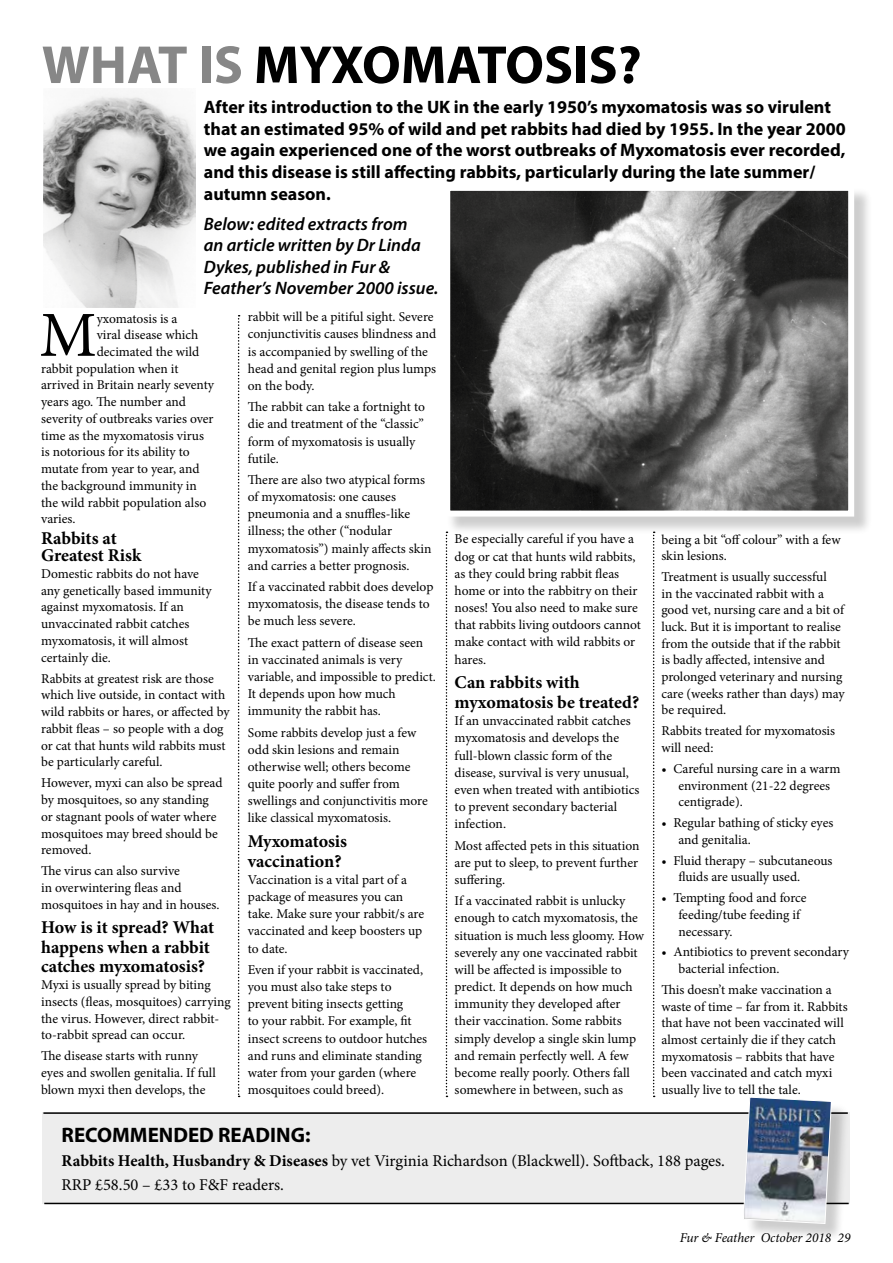
<style>
.page{position:relative;width:893px;height:1263px;background:#fff}
.page>*{position:absolute;margin:0;border:0;box-sizing:border-box;transform-origin:0 0}
.t1{font:64.2px "Minion Pro";color:#000}
.t2{font:700 54px "Myriad Pro";color:#000}
.t3{font:700 21px "Myriad Pro";color:#000}
.t4{font:700 18px/21.6px "Myriad Pro";color:#000}
.t5{font:700 18px/19.8px "Minion Pro";letter-spacing:-.005em;color:#000}
.t6{font:italic 600 18px/21.6px "Myriad Pro";color:#000}
.t7{font:16.5px/24px "Minion Pro";color:#000}
.t8{font:13.5px/17.1px "Minion Pro";color:#000}
.t9{font:italic 13.5px "Minion Pro";letter-spacing:-.005em;color:#000}
.s1{color:#878787}
.s2{font-weight:700}
</style>
<div class="page">
<div style="left:43px;top:1112px;width:807px;height:92px;background:#ededed"></div>
<div style="left:446px;top:187px;width:427px;height:348px;background:#000;opacity:.2"></div>
<img style="left:451px;top:192px;width:396px;height:318px">
<div style="left:444px;top:185px;width:410px;height:332px;border:6px solid #fff"></div>
<img style="left:43px;top:94px;width:152px;height:214px">
<hr style="left:43px;top:1112px;width:805px;height:2px;background:#000">
<hr style="left:44px;top:1203px;width:805px;height:1px;background:#000">
<div style="left:746px;top:1099px;width:104px;height:143px;background:#000;opacity:.2"></div>
<img style="left:743px;top:1097px;width:89px;height:127px">
<svg style="left:238px;top:315px;width:2px;height:782px"></svg>
<svg style="left:446px;top:531px;width:1px;height:566px"></svg>
<svg style="left:653px;top:531px;width:2px;height:566px"></svg>
<h2 class="t2" style="left:42px;top:30px;width:601px"><span class="s1">WHAT IS</span> MYXOMATOSIS?</h2>
<p class="t4" style="left:204px;top:96px;width:643px">After its introduction to the UK in the early 1950’s myxomatosis was so virulent that an estimated 95% of wild and pet rabbits had died by 1955. In the year 2000 we again experienced one of the worst outbreaks of Myxomatosis ever recorded, and this disease is still affecting rabbits, particularly during the late summer/ autumn season.</p>
<h3 class="t6" style="left:204px;top:212px;width:236px">Below: edited extracts from<br>an article written by Dr Linda<br>Dykes, published in Fur &amp;<br>Feather’s November 2000 issue.</h3>
<h1 class="t1" style="left:39px;top:292px;width:59px">M</h1>
<p class="t8" style="left:97px;top:310px;width:82px">yxomatosis is a</p>
<p class="t8" style="left:248px;top:308px;width:190px">rabbit will be a pitiful sight. Severe conjunctivitis causes blindness and is accompanied by swelling of the head and genital region plus lumps on the body.</p>
<p class="t8" style="left:248px;top:398px;width:179px">The rabbit can take a fortnight to die and treatment of the “classic” form of myxomatosis is usually futile.</p>
<p class="t8" style="left:248px;top:471px;width:185px">There are also two atypical forms of myxomatosis: one causes pneumonia and a snuffles-like illness; the other (“nodular myxomatosis”) mainly affects skin and carries a better prognosis.</p>
<p class="t8" style="left:248px;top:578px;width:187px">If a vaccinated rabbit does develop myxomatosis, the disease tends to be much less severe.</p>
<p class="t8" style="left:248px;top:634px;width:190px">The exact pattern of disease seen in vaccinated animals is very variable, and impossible to predict.<br>It depends upon how much immunity the rabbit has.</p>
<p class="t8" style="left:248px;top:724px;width:181px">Some rabbits develop just a few odd skin lesions and remain otherwise well; others become quite poorly and suffer from swellings and conjunctivitis more like classical myxomatosis.</p>
<h3 class="t5" style="left:248px;top:831px;width:101px">Myxomatosis vaccination?</h3>
<p class="t8" style="left:248px;top:871px;width:178px">Vaccination is a vital part of a package of measures you can take. Make sure your rabbit/s are vaccinated and keep boosters up to date.</p>
<p class="t8" style="left:248px;top:961px;width:181px">Even if your rabbit is vaccinated, you must also take steps to prevent biting insects getting<br>to your rabbit. For example, fit insect screens to outdoor hutches and runs and eliminate standing water from your garden (where mosquitoes could breed).</p>
<p class="t8" style="left:97px;top:326px;width:103px">viral disease which</p>
<p class="t8" style="left:97px;top:343px;width:104px">decimated the wild</p>
<p class="t8" style="left:41px;top:360px;width:139px">rabbit population when it</p>
<p class="t8" style="left:41px;top:376px;width:174px">arrived in Britain nearly seventy</p>
<p class="t8" style="left:41px;top:393px;width:146px">years ago. The number and</p>
<p class="t8" style="left:41px;top:410px;width:174px">severity of outbreaks varies over</p>
<p class="t8" style="left:41px;top:427px;width:164px">time as the myxomatosis virus</p>
<p class="t8" style="left:41px;top:443px;width:150px">is notorious for its ability to</p>
<p class="t8" style="left:41px;top:460px;width:160px">mutate from year to year, and</p>
<p class="t8" style="left:41px;top:477px;width:157px">the background immunity in</p>
<p class="t8" style="left:41px;top:494px;width:167px">the wild rabbit population also</p>
<p class="t8" style="left:41px;top:511px;width:36px">varies.</p>
<h3 class="t5" style="left:41px;top:530px;width:102px;line-height:16.8px">Rabbits at<br>Greatest Risk</h3>
<p class="t8" style="left:41px;top:565px;width:172px">Domestic rabbits do not have any genetically based immunity against myxomatosis. If an unvaccinated rabbit catches myxomatosis, it will almost certainly die.</p>
<p class="t8" style="left:41px;top:670px;width:190px">Rabbits at greatest risk are those which live outside, in contact with wild rabbits or hares, or affected by rabbit fleas – so people with a dog or cat that hunts wild rabbits must be particularly careful.</p>
<p class="t8" style="left:41px;top:775px;width:183px">However, myxi can also be spread by mosquitoes, so any standing or stagnant pools of water where mosquitoes may breed should be removed.</p>
<p class="t8" style="left:41px;top:863px;width:180px">The virus can also survive<br>in overwintering fleas and mosquitoes in hay and in houses.</p>
<h3 class="t5" style="left:41px;top:917px;width:175px">How is it spread? What happens when a rabbit catches myxomatosis?</h3>
<p class="t8" style="left:41px;top:976px;width:191px">Myxi is usually spread by biting insects (fleas, mosquitoes) carrying the virus. However, direct rabbit&shy;to-rabbit spread can occur.</p>
<p class="t8" style="left:41px;top:1048px;width:176px">The disease starts with runny eyes and swollen genitalia. If full blown myxi then develops, the</p>
<p class="t8" style="left:455px;top:531px;width:188px">Be especially careful if you have a dog or cat that hunts wild rabbits, as they could bring rabbit fleas home or into the rabbitry on their noses! You also need to make sure that rabbits living outdoors cannot make contact with wild rabbits or hares.</p>
<h3 class="t5" style="left:455px;top:672px;width:186px">Can rabbits with myxomatosis be treated?</h3>
<p class="t8" style="left:455px;top:712px;width:186px">If an unvaccinated rabbit catches myxomatosis and develops the full-blown classic form of the disease, survival is very unusual, even when treated with antibiotics to prevent secondary bacterial infection.</p>
<p class="t8" style="left:455px;top:837px;width:186px;text-align:justify">Most affected pets in this situation are put to sleep, to prevent further suffering.</p>
<p class="t8" style="left:455px;top:892px;width:191px">If a vaccinated rabbit is unlucky enough to catch myxomatosis, the situation is much less gloomy. How severely any one vaccinated rabbit will be affected is impossible to predict. It depends on how much immunity they developed after their vaccination. Some rabbits simply develop a single skin lump and remain perfectly well. A few become really poorly. Others fall somewhere in between, such as</p>
<p class="t8" style="left:661px;top:531px;width:181px;line-height:16.6px">being a bit “off colour” with a few skin lesions.</p>
<p class="t8" style="left:661px;top:568px;width:185px;line-height:16.6px">Treatment is usually successful<br>in the vaccinated rabbit with a good vet, nursing care and a bit of luck. But it is important to realise from the outside that if the rabbit is badly affected, intensive and prolonged veterinary and nursing care (weeks rather than days) may be required.</p>
<p class="t8" style="left:661px;top:723px;width:175px;line-height:16.6px">Rabbits treated for myxomatosis will need:</p>
<p class="t8" style="left:678px;top:760px;width:164px;line-height:16.6px;text-indent:-17px">• Careful nursing care in a warm environment (21-22 degrees centigrade).</p>
<p class="t8" style="left:678px;top:814px;width:156px;line-height:16.6px;text-indent:-17px">• Regular bathing of sticky eyes and genitalia.</p>
<p class="t8" style="left:678px;top:852px;width:156px;line-height:16.6px;text-indent:-17px">• Fluid therapy – subcutaneous fluids are usually used.</p>
<p class="t8" style="left:678px;top:890px;width:130px;line-height:16.6px;text-indent:-17px">• Tempting food and force feeding/tube feeding if necessary.</p>
<p class="t8" style="left:678px;top:944px;width:172px;line-height:16.6px;text-indent:-17px">• Antibiotics to prevent secondary bacterial infection.</p>
<p class="t8" style="left:661px;top:981px;width:188px;line-height:16.6px">This doesn’t make vaccination a waste of time – far from it. Rabbits that have not been vaccinated will almost certainly die if they catch myxomatosis – rabbits that have been vaccinated and catch myxi usually live to tell the tale.</p>
<h3 class="t3" style="left:62px;top:1121px;width:250px">RECOMMENDED READING:</h3>
<p class="t7" style="left:62px;top:1148px;width:665px"><span class="s2">Rabbits Health, Husbandry &amp; Diseases</span> by vet Virginia Richardson (Blackwell). Softback, 188 pages.<br>RRP £58.50 – £33 to F&amp;F readers.</p>
<p class="t9" style="left:680px;top:1228px;width:172px">Fur &amp; Feather October 2018 29</p>
</div>
